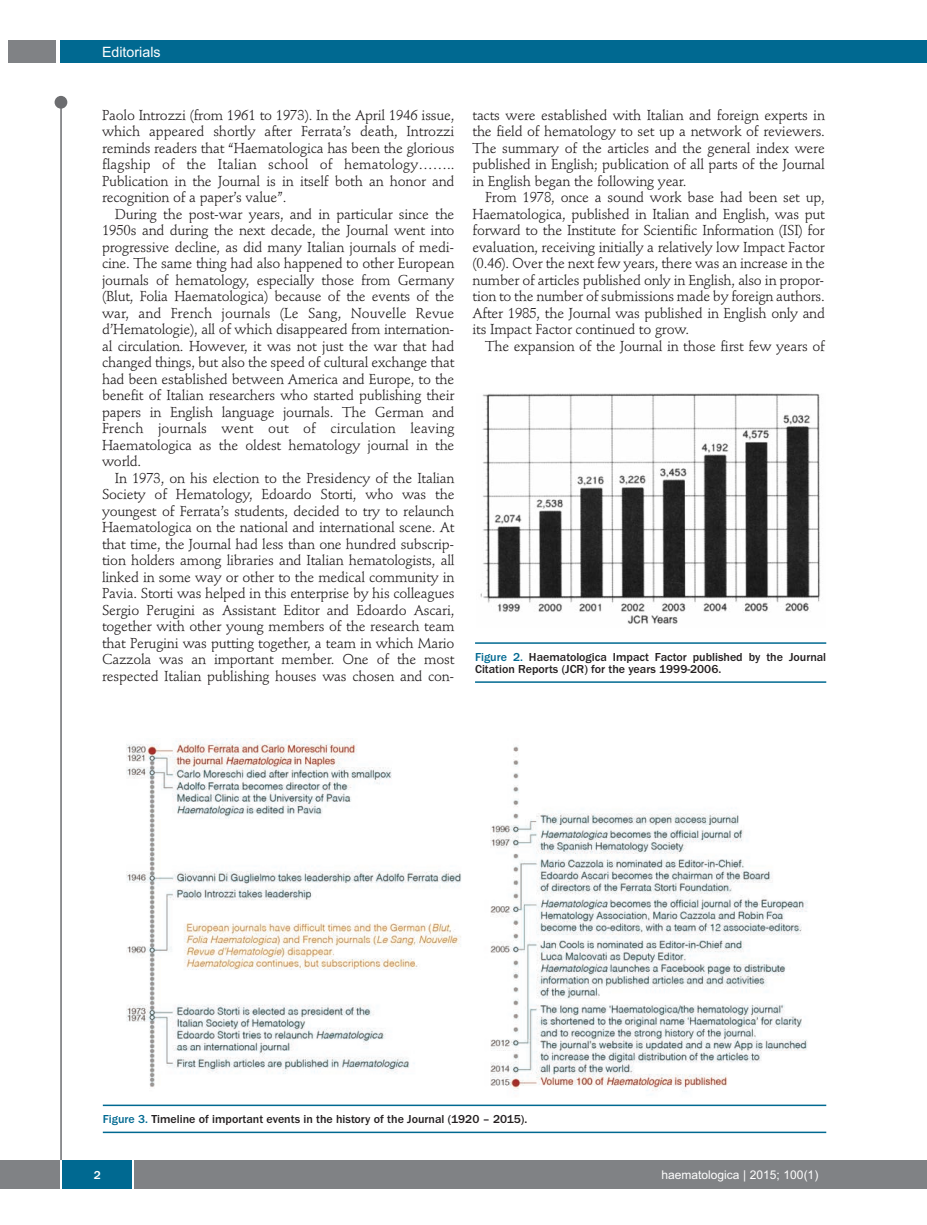
<style>
.page{position:relative;width:927px;height:1225px;background:#fff}
.page>*{position:absolute;margin:0;border:0;box-sizing:border-box;transform-origin:0 0}
.t1{font:14.25px/16.5px "Stempel Schneidler";letter-spacing:-.015em;color:#231f20;text-align:justify}
.t2{font:14.25px "Arial";color:#fff}
.t3{font:500 12px/12px "Franklin Gothic";color:#231f20}
.t4{font:12px "Arial";color:#fff}
.t5{font:500 12px "Franklin Gothic";color:#fff}
.s1{color:#006991}
</style>
<div class="page">
<div style="left:60px;top:40px;width:852px;height:22px;background:#006991"></div>
<div style="left:9px;top:40px;width:47px;height:22px;background:#808285"></div>
<div style="left:0;top:1160px;width:911px;height:28px;background:#808285"></div>
<div style="left:62px;top:1160px;width:71px;height:28px;background:#006991"></div>
<hr style="left:60px;top:1160px;width:2px;height:28px;background:#fff">
<svg style="left:133px;top:1160px;width:1px;height:28px"></svg>
<div style="left:55px;top:96px;width:12px;height:13px;background:#6c6d70;border-radius:50%"></div>
<hr style="left:60px;top:99px;width:2px;height:1061px;background:#6c6d70">
<div style="left:911px;top:40px;width:16px;height:22px;background:#006991"></div>
<div style="left:910px;top:1160px;width:17px;height:28px;background:#808285"></div>
<img style="left:480px;top:394px;width:341px;height:230px">
<hr style="left:475px;top:642px;width:351px;height:2px;background:#006991">
<hr style="left:475px;top:681px;width:351px;height:2px;background:#006991">
<img style="left:126px;top:739px;width:682px;height:353px">
<hr style="left:103px;top:1104px;width:723px;height:2px;background:#006991">
<hr style="left:103px;top:1131px;width:723px;height:2px;background:#006991">
<p class="t2" style="left:102px;top:44px;width:60px">Editorials</p>
<p class="t1" style="left:102px;top:108px;width:354px">Paolo Introzzi (from 1961 to 1973). In the April 1946 issue, which appeared shortly after Ferrata’s death, Introzzi reminds readers that “Haematologica has been the glorious flagship of the Italian school of hematology……..<br>Publication in the Journal is in itself both an honor and recognition of a paper’s value”.</p>
<p class="t1" style="left:102px;top:207px;width:354px;text-indent:13px">During the post-war years, and in particular since the 1950s and during the next decade, the Journal went into progressive decline, as did many Italian journals of medi&shy;cine. The same thing had also happened to other European journals of hematology, especially those from Germany (Blut, Folia Haematologica) because of the events of the war, and French journals (Le Sang, Nouvelle Revue d’Hematologie), all of which disappeared from internation&shy;al circulation. However, it was not just the war that had changed things, but also the speed of cultural exchange that had been established between America and Europe, to the benefit of Italian researchers who started publishing their papers in English language journals. The German and French journals went out of circulation leaving Haematologica as the oldest hematology journal in the world.</p>
<p class="t1" style="left:102px;top:471px;width:354px;text-indent:13px">In 1973, on his election to the Presidency of the Italian Society of Hematology, Edoardo Storti, who was the youngest of Ferrata’s students, decided to try to relaunch Haematologica on the national and international scene. At that time, the Journal had less than one hundred subscrip&shy;tion holders among libraries and Italian hematologists, all linked in some way or other to the medical community in Pavia. Storti was helped in this enterprise by his colleagues Sergio Perugini as Assistant Editor and Edoardo Ascari, together with other young members of the research team that Perugini was putting together, a team in which Mario Cazzola was an important member. One of the most respected Italian publishing houses was chosen and con-</p>
<p class="t1" style="left:472px;top:108px;width:354px">tacts were established with Italian and foreign experts in the field of hematology to set up a network of reviewers.<br>The summary of the articles and the general index were published in English; publication of all parts of the Journal in English began the following year.</p>
<p class="t1" style="left:472px;top:190px;width:354px;text-indent:13px">From 1978, once a sound work base had been set up, Haematologica, published in Italian and English, was put forward to the Institute for Scientific Information (ISI) for evaluation, receiving initially a relatively low Impact Factor (0.46). Over the next few years, there was an increase in the number of articles published only in English, also in propor&shy;tion to the number of submissions made by foreign authors.<br>After 1985, the Journal was published in English only and its Impact Factor continued to grow.</p>
<p class="t1" style="left:485px;top:339px;width:341px">The expansion of the Journal in those first few years of</p>
<p class="t3" style="left:475px;top:650px;width:353px"><span class="s1">Figure 2.</span> Haematologica Impact Factor published by the Journal<br>Citation Reports (JCR) for the years 1999-2006.</p>
<p class="t3" style="left:103px;top:1113px;width:426px"><span class="s1">Figure 3.</span> Timeline of important events in the history of the Journal (1920 – 2015).</p>
<p class="t5" style="left:94px;top:1167px;width:9px">2</p>
<p class="t4" style="left:661px;top:1167px;width:158px">haematologica | 2015; 100(1)</p>
</div>
